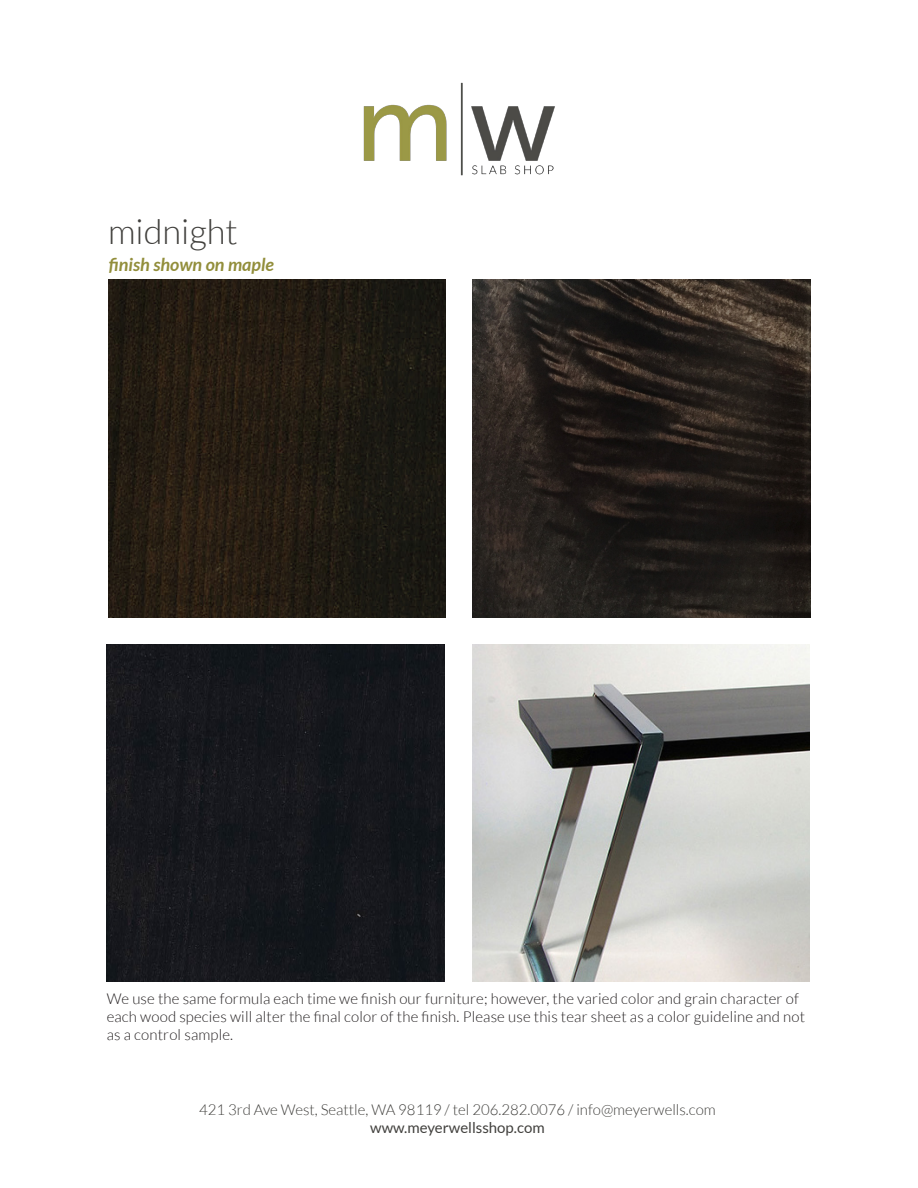
<style>
.page{position:relative;width:918px;height:1188px;background:#fff}
.page>*{position:absolute;margin:0;border:0;box-sizing:border-box;transform-origin:0 0}
.t1{font:300 34.5px "Lato";color:#41403d}
.t2{font:italic 700 18px "Lato";color:#928e3b}
.t3{font:300 15px/18px "Lato";letter-spacing:.01em;color:#231f20}
.t4{font:300 15px "Lato";color:#41403d}
.t5{font:15px "Lato";color:#41403d}
</style>
<div class="page">
<img style="left:363px;top:82px;width:192px;height:94px">
<img style="left:108px;top:280px;width:338px;height:337px">
<img style="left:473px;top:644px;width:337px;height:338px">
<img style="left:473px;top:280px;width:337px;height:337px">
<div style="left:107px;top:644px;width:337px;height:338px;background:#16171c"></div>
<p class="t1" style="left:108px;top:213px;width:131px">midnight</p>
<p class="t2" style="left:109px;top:254px;width:167px">finish shown on maple</p>
<p class="t3" style="left:107px;top:989px;width:700px">We use the same formula each time we finish our furniture; however, the varied color and grain character of each wood species will alter the final color of the finish. Please use this tear sheet as a color guideline and not as a control sample.</p>
<p class="t4" style="left:199px;top:1102px;width:518px">421 3rd Ave West, Seattle, WA 98119 / tel 206.282.0076 / info@meyerwells.com</p>
<p class="t5" style="left:370px;top:1120px;width:176px">www.meyerwellsshop.com</p>
</div>
